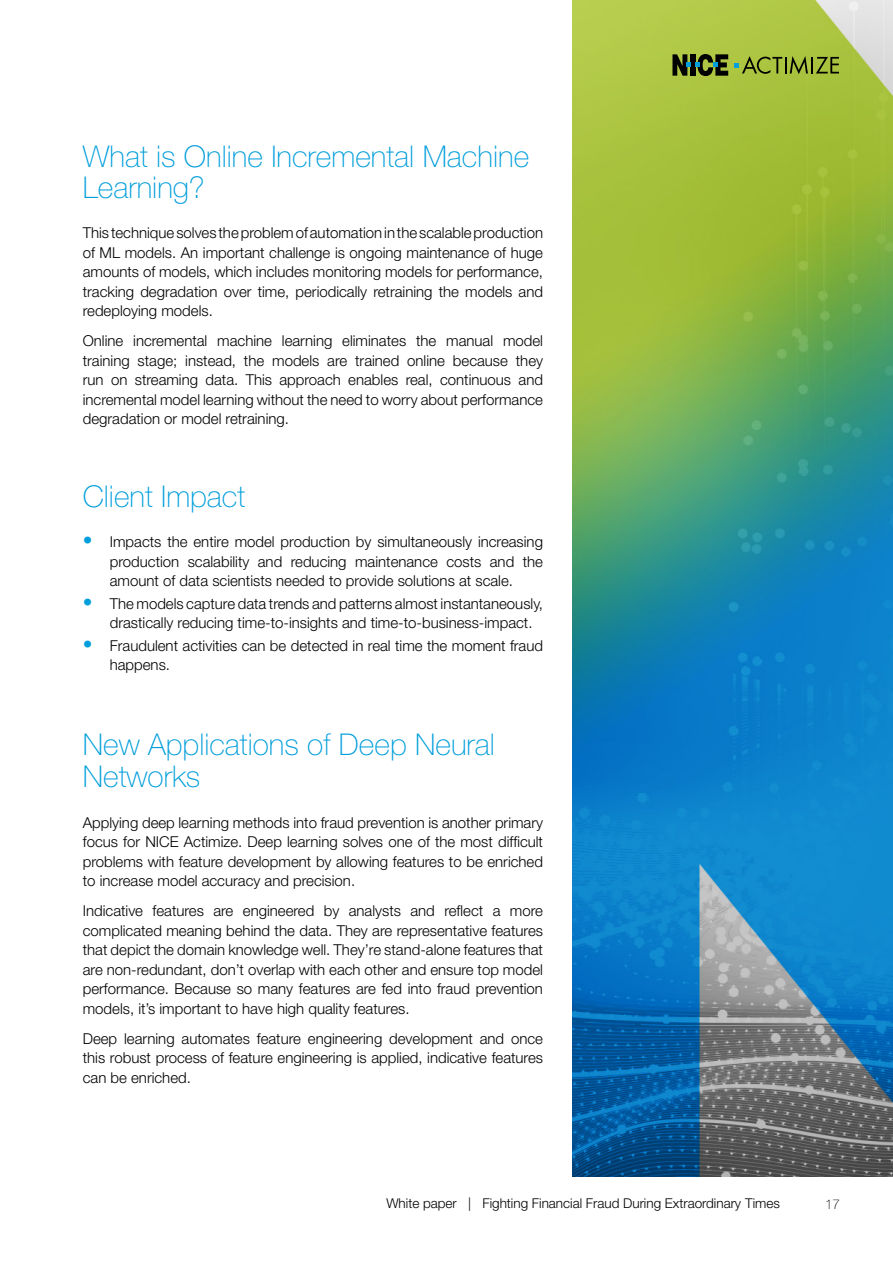
<style>
.page{position:relative;width:893px;height:1263px;background:#fff}
.page>*{position:absolute;margin:0;border:0;box-sizing:border-box;transform-origin:0 0}
.t1{font:100 30px/31.5px "Helvetica Neue LT Pro";color:#009edb}
.t2{font:300 15px/19.5px "Helvetica Neue LT Pro";color:#000;text-align:justify}
.t3{font:300 13.5px "Helvetica Neue LT Pro";color:#000}
.t4{font:100 13.5px "Helvetica Neue LT Pro";color:#000}
.s1{font-size:19.5px;color:#009edb}
</style>
<div class="page">
<img style="left:572px;top:0;width:321px;height:1176px">
<svg style="left:672px;top:54px;width:56px;height:22px"></svg>
<svg style="left:734px;top:56px;width:105px;height:18px;background:#7c9131"></svg>
<p class="t1" style="left:83px;top:140px;width:448px">What is Online Incremental Machine<br>Learning?</p>
<p class="t2" style="left:83px;top:223px;width:462px">This technique solves the problem of automation in the scalable production of ML models. An important challenge is ongoing maintenance of huge amounts of models, which includes monitoring models for performance, tracking degradation over time, periodically retraining the models and redeploying models.</p>
<p class="t2" style="left:83px;top:331px;width:462px">Online incremental machine learning eliminates the manual model training stage; instead, the models are trained online because they run on streaming data. This approach enables real, continuous and incremental model learning without the need to worry about performance degradation or model retraining.</p>
<p class="t1" style="left:83px;top:481px;width:164px">Client Impact</p>
<p class="t2" style="left:110px;top:532px;width:435px;text-indent:-27px"><span class="s1">•</span> Impacts the entire model production by simultaneously increasing production scalability and reducing maintenance costs and the amount of data scientists needed to provide solutions at scale.</p>
<p class="t2" style="left:110px;top:593px;width:435px;text-indent:-27px"><span class="s1">•</span> The models capture data trends and patterns almost instantaneously, drastically reducing time-to-insights and time-to-business-impact.</p>
<p class="t2" style="left:110px;top:635px;width:435px;text-indent:-27px"><span class="s1">•</span> Fraudulent activities can be detected in real time the moment fraud happens.</p>
<p class="t1" style="left:83px;top:728px;width:414px">New Applications of Deep Neural<br>Networks</p>
<p class="t2" style="left:83px;top:812px;width:462px">Applying deep learning methods into fraud prevention is another primary focus for NICE Actimize. Deep learning solves one of the most difficult problems with feature development by allowing features to be enriched to increase model accuracy and precision.</p>
<p class="t2" style="left:83px;top:901px;width:462px">Indicative features are engineered by analysts and reflect a more complicated meaning behind the data. They are representative features that depict the domain knowledge well. They’re stand-alone features that are non-redundant, don’t overlap with each other and ensure top model performance. Because so many features are fed into fraud prevention models, it’s important to have high quality features.</p>
<p class="t2" style="left:83px;top:1028px;width:462px">Deep learning automates feature engineering development and once this robust process of feature engineering is applied, indicative features can be enriched.</p>
<p class="t3" style="left:386px;top:1195px;width:395px">White paper | Fighting Financial Fraud During Extraordinary Times</p>
<p class="t4" style="left:825px;top:1196px;width:17px">17</p>
</div>
